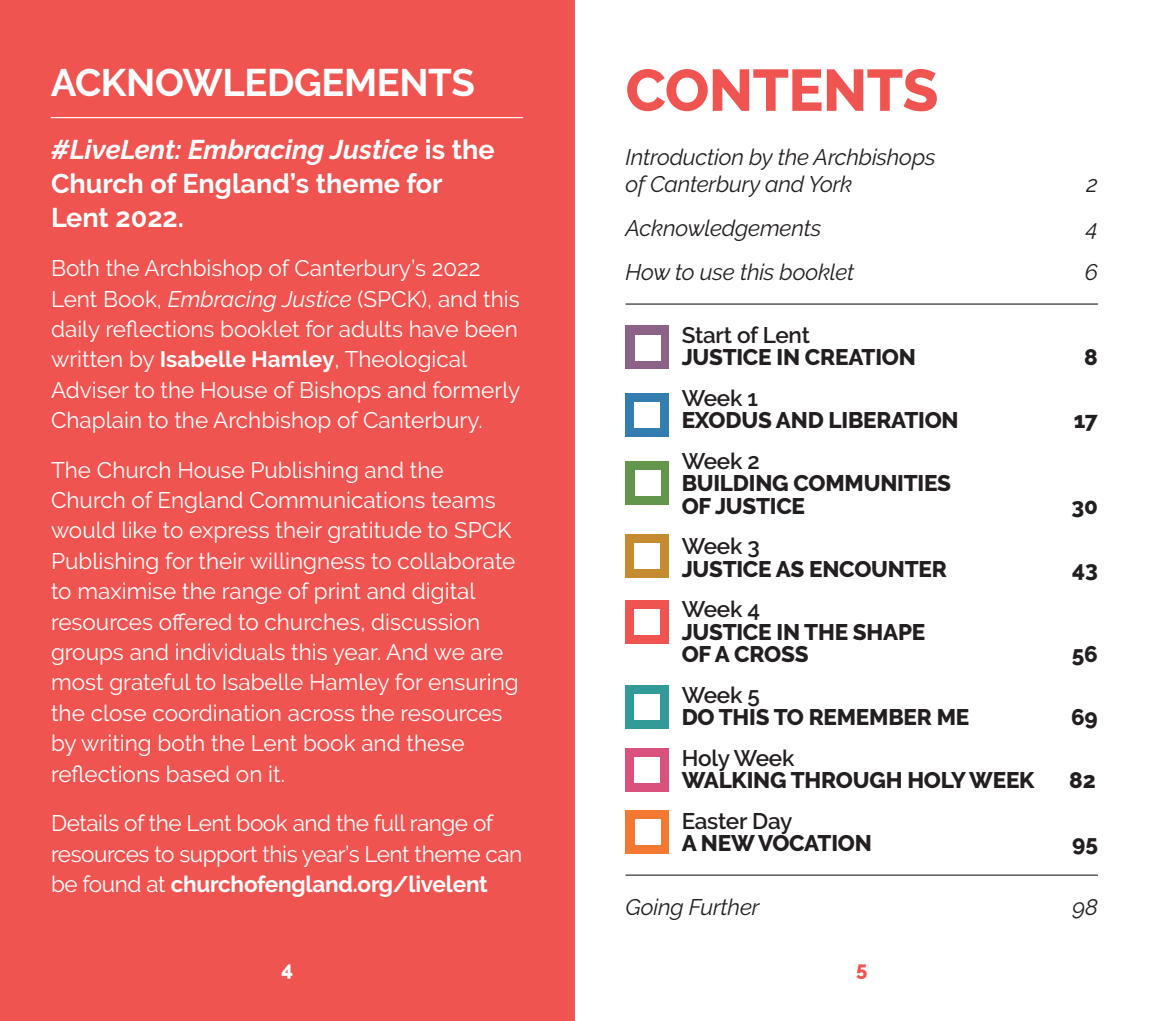
<style>
.page{position:relative;width:1149px;height:1021px;background:#fff}
.page>*{position:absolute;margin:0;border:0;box-sizing:border-box;transform-origin:0 0}
.Body_Copy_Raleway{font:800 58.5px "Raleway";letter-spacing:-.01em;color:#f05451}
.Body_Copy_Raleway-2{font:700 38.25px "Raleway";letter-spacing:-.01em;color:#fff}
.Body_Copy_Raleway-3{font:700 27px/33.8px "Raleway";color:#fff}
.Body_Copy_Raleway-4{font:22.5px/30.4px "Raleway";color:#fff}
.Body_Copy_Raleway-5{font:800 22.5px "Raleway";letter-spacing:-.01em;color:#231f20}
.Body_Copy_Raleway-6{font:22.5px/30.4px "Raleway";letter-spacing:-.02em;color:#fff}
.Body_Copy_Raleway-7{font:italic 22.5px "Raleway";letter-spacing:-.01em;color:#231f20}
.Body_Copy_Raleway-8{font:600 22.5px "Raleway";letter-spacing:-.01em;color:#231f20}
.t1{font:800 20.25px "Raleway";color:#f05451}
.t2{font:800 20.25px "Raleway";color:#fff}
.s1{font-style:italic}
.s2{font-weight:700}
</style>
<div class="page">
<div style="left:0;top:0;width:574px;height:1020px;background:#f05451"></div>
<hr style="left:625px;top:303px;width:472px;height:1px;background:#231f20">
<hr style="left:625px;top:874px;width:472px;height:1px;background:#231f20">
<div style="left:625px;top:393px;width:43px;height:44px;background:#337db1"></div>
<div style="left:625px;top:326px;width:43px;height:43px;background:#8c6387"></div>
<div style="left:625px;top:461px;width:43px;height:43px;background:#63954a"></div>
<div style="left:625px;top:600px;width:43px;height:44px;background:#f05451"></div>
<div style="left:625px;top:534px;width:43px;height:43px;background:#c58b30"></div>
<div style="left:625px;top:685px;width:43px;height:43px;background:#329a97"></div>
<div style="left:625px;top:747px;width:43px;height:44px;background:#d9517c"></div>
<div style="left:635px;top:335px;width:25px;height:25px;background:#fff"></div>
<div style="left:634px;top:402px;width:25px;height:26px;background:#fff"></div>
<div style="left:625px;top:810px;width:43px;height:43px;background:#f37932"></div>
<div style="left:635px;top:470px;width:25px;height:25px;background:#fff"></div>
<div style="left:634px;top:543px;width:25px;height:26px;background:#fff"></div>
<div style="left:634px;top:609px;width:25px;height:26px;background:#fff"></div>
<div style="left:634px;top:693px;width:25px;height:26px;background:#fff"></div>
<div style="left:634px;top:756px;width:25px;height:26px;background:#fff"></div>
<div style="left:635px;top:818px;width:25px;height:26px;background:#fff"></div>
<hr style="left:51px;top:117px;width:472px;height:1px;background:#fff">
<p class="Body_Copy_Raleway-2" style="left:51px;top:61px;width:426px">ACKNOWLEDGEMENTS</p>
<p class="Body_Copy_Raleway" style="left:625px;top:57px;width:314px">CONTENTS</p>
<p class="Body_Copy_Raleway-7" style="left:625px;top:144px;width:311px">Introduction by the Archbishops</p>
<p class="Body_Copy_Raleway-7" style="left:625px;top:171px;width:228px">of Canterbury and York</p>
<p class="Body_Copy_Raleway-7" style="left:1086px;top:171px;width:13px">2</p>
<p class="Body_Copy_Raleway-7" style="left:625px;top:215px;width:197px">Acknowledgements</p>
<p class="Body_Copy_Raleway-7" style="left:1085px;top:215px;width:13px">4</p>
<p class="Body_Copy_Raleway-7" style="left:625px;top:259px;width:230px">How to use this booklet</p>
<p class="Body_Copy_Raleway-7" style="left:1084px;top:259px;width:15px">6</p>
<p class="Body_Copy_Raleway-3" style="left:51px;top:133px;width:445px"><span class="s1">#LiveLent: Embracing Justice</span> is the<br>Church of England’s theme for<br>Lent 2022.</p>
<p class="Body_Copy_Raleway-4" style="left:51px;top:253px;width:471px">Both the Archbishop of Canterbury’s 2022<br>Lent Book, <span class="s1">Embracing Justice</span> (SPCK), and this daily reflections booklet for adults have been written by <span class="s2">Isabelle Hamley</span>, Theological Adviser to the House of Bishops and formerly Chaplain to the Archbishop of Canterbury.</p>
<p class="Body_Copy_Raleway-4" style="left:51px;top:454px;width:469px">The Church House Publishing and the Church of England Communications teams would like to express their gratitude to SPCK Publishing for their willingness to collaborate to maximise the range of print and digital resources offered to churches, discussion groups and individuals this year. And we are most grateful to Isabelle Hamley for ensuring the close coordination across the resources by writing both the Lent book and these reflections based on it.</p>
<p class="Body_Copy_Raleway-6" style="left:51px;top:808px;width:472px">Details of the Lent book and the full range of resources to support this year’s Lent theme can be found at <span class="s2">churchofengland.org/livelent</span></p>
<p class="Body_Copy_Raleway-8" style="left:681px;top:322px;width:130px">Start of Lent</p>
<p class="Body_Copy_Raleway-5" style="left:681px;top:344px;width:236px">JUSTICE IN CREATION</p>
<p class="Body_Copy_Raleway-5" style="left:1083px;top:344px;width:15px">8</p>
<p class="Body_Copy_Raleway-8" style="left:681px;top:385px;width:78px">Week 1</p>
<p class="Body_Copy_Raleway-5" style="left:681px;top:407px;width:278px">EXODUS AND LIBERATION</p>
<p class="Body_Copy_Raleway-5" style="left:1073px;top:407px;width:25px">17</p>
<p class="Body_Copy_Raleway-8" style="left:681px;top:448px;width:80px">Week 2</p>
<p class="Body_Copy_Raleway-5" style="left:681px;top:470px;width:270px">BUILDING COMMUNITIES</p>
<p class="Body_Copy_Raleway-5" style="left:681px;top:493px;width:125px">OF JUSTICE</p>
<p class="Body_Copy_Raleway-5" style="left:1071px;top:493px;width:28px">30</p>
<p class="Body_Copy_Raleway-8" style="left:681px;top:533px;width:80px">Week 3</p>
<p class="Body_Copy_Raleway-5" style="left:681px;top:556px;width:266px">JUSTICE AS ENCOUNTER</p>
<p class="Body_Copy_Raleway-5" style="left:1071px;top:556px;width:27px">43</p>
<p class="Body_Copy_Raleway-8" style="left:681px;top:596px;width:80px">Week 4</p>
<p class="Body_Copy_Raleway-5" style="left:681px;top:619px;width:245px">JUSTICE IN THE SHAPE</p>
<p class="Body_Copy_Raleway-5" style="left:681px;top:641px;width:128px">OF A CROSS</p>
<p class="Body_Copy_Raleway-5" style="left:1071px;top:641px;width:28px">56</p>
<p class="Body_Copy_Raleway-8" style="left:681px;top:682px;width:80px">Week 5</p>
<p class="Body_Copy_Raleway-5" style="left:681px;top:704px;width:289px">DO THIS TO REMEMBER ME</p>
<p class="Body_Copy_Raleway-5" style="left:1070px;top:704px;width:28px">69</p>
<p class="Body_Copy_Raleway-8" style="left:681px;top:745px;width:114px">Holy Week</p>
<p class="Body_Copy_Raleway-5" style="left:681px;top:767px;width:354px">WALKING THROUGH HOLY WEEK</p>
<p class="Body_Copy_Raleway-5" style="left:1068px;top:767px;width:28px">82</p>
<p class="Body_Copy_Raleway-8" style="left:681px;top:808px;width:112px">Easter Day</p>
<p class="Body_Copy_Raleway-5" style="left:681px;top:830px;width:192px">A NEW VOCATION</p>
<p class="Body_Copy_Raleway-5" style="left:1071px;top:830px;width:27px">95</p>
<p class="Body_Copy_Raleway-7" style="left:625px;top:893px;width:135px">Going Further</p>
<p class="Body_Copy_Raleway-7" style="left:1072px;top:893px;width:27px">98</p>
<p class="t2" style="left:281px;top:957px;width:13px">4</p>
<p class="t1" style="left:855px;top:957px;width:13px">5</p>
</div>
